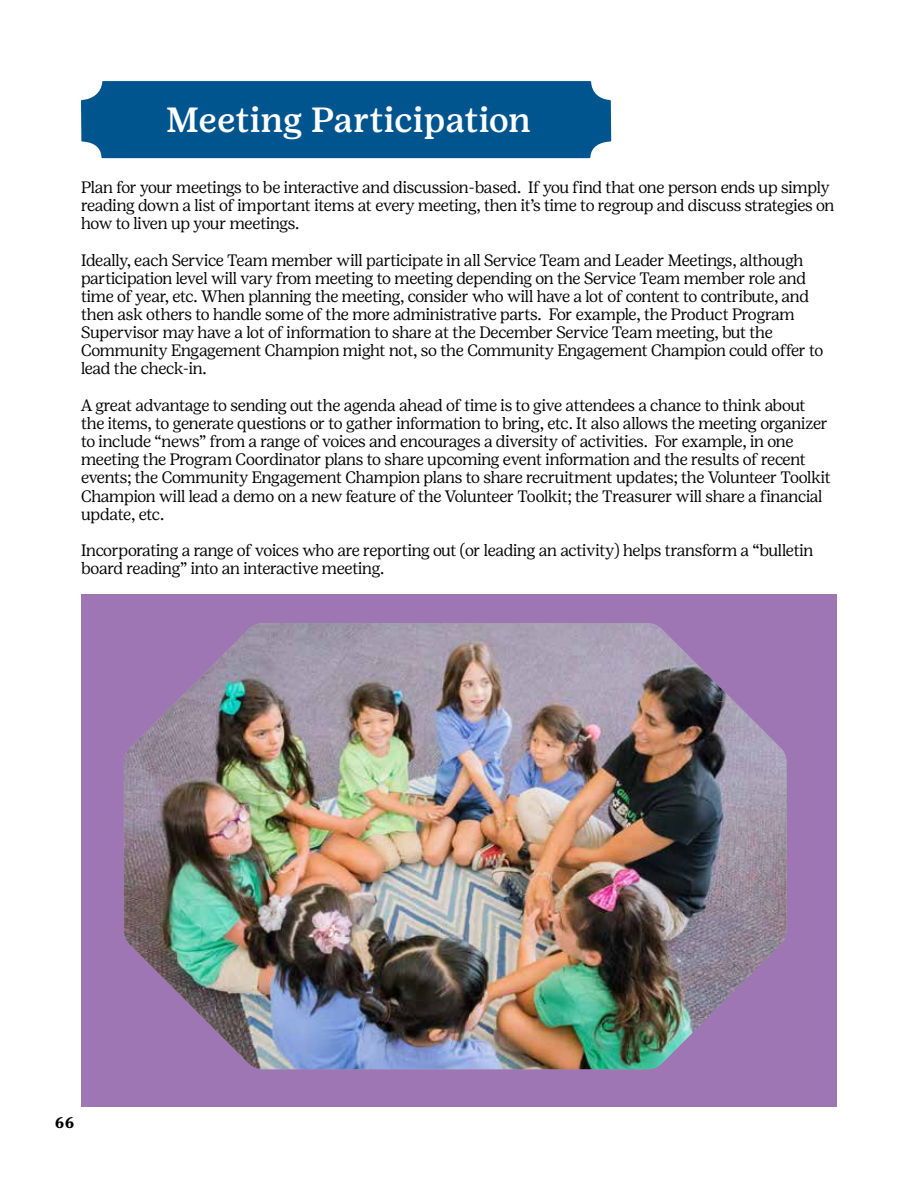
<style>
.page{position:relative;width:918px;height:1188px;background:#fff}
.page>*{position:absolute;margin:0;border:0;box-sizing:border-box;transform-origin:0 0}
.t1{font:500 34.95px "Girl Scout Text";letter-spacing:-.005em;color:#fff}
.t2{font:300 16.5px/18.1px "Girl Scout Display";letter-spacing:-.015em;color:#000}
.t3{font:700 15.3px "Girl Scout Text";color:#000}
</style>
<div class="page">
<div style="left:81px;top:81px;width:530px;height:77px;background:#00558f"></div>
<div style="left:81px;top:594px;width:756px;height:513px;background:#9e76b4"></div>
<img style="left:124px;top:623px;width:663px;height:446px">
<h1 class="t1" style="left:166px;top:99px;width:367px">Meeting Participation</h1>
<p class="t2" style="left:81px;top:178px;width:755px">Plan for your meetings to be interactive and discussion-based. If you find that one person ends up simply reading down a list of important items at every meeting, then it’s time to regroup and discuss strategies on how to liven up your meetings.</p>
<p class="t2" style="left:81px;top:251px;width:744px">Ideally, each Service Team member will participate in all Service Team and Leader Meetings, although participation level will vary from meeting to meeting depending on the Service Team member role and time of year, etc. When planning the meeting, consider who will have a lot of content to contribute, and then ask others to handle some of the more administrative parts. For example, the Product Program Supervisor may have a lot of information to share at the December Service Team meeting, but the Community Engagement Champion might not, so the Community Engagement Champion could offer to lead the check-in.</p>
<p class="t2" style="left:81px;top:396px;width:751px">A great advantage to sending out the agenda ahead of time is to give attendees a chance to think about the items, to generate questions or to gather information to bring, etc. It also allows the meeting organizer to include “news” from a range of voices and encourages a diversity of activities. For example, in one meeting the Program Coordinator plans to share upcoming event information and the results of recent events; the Community Engagement Champion plans to share recruitment updates; the Volunteer Toolkit Champion will lead a demo on a new feature of the Volunteer Toolkit; the Treasurer will share a financial update, etc.</p>
<p class="t2" style="left:81px;top:541px;width:734px">Incorporating a range of voices who are reporting out (or leading an activity) helps transform a “bulletin board reading” into an interactive meeting.</p>
<p class="t3" style="left:55px;top:1113px;width:21px">66</p>
</div>
